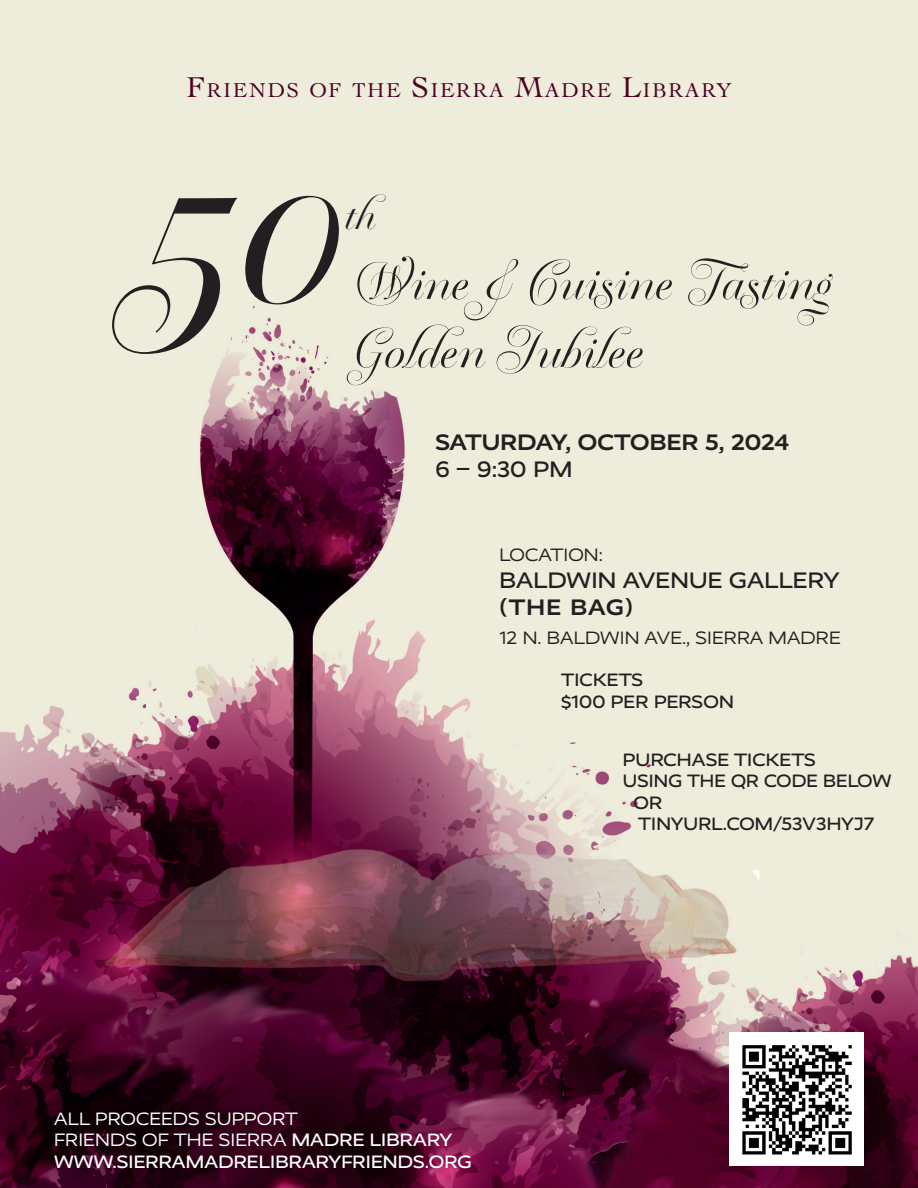
<style>
.page{position:relative;width:918px;height:1188px;background:#fff}
.page>*{position:absolute;margin:0;border:0;box-sizing:border-box;transform-origin:0 0}
.t1{font:300px "Krul";color:#231f20}
.t2{font:57px/68.4px "Krul";color:#231f20}
.t3{font:48px "Krul";color:#231f20}
.t4{font:700 22.5px "Realist Wide";letter-spacing:.01em;color:#231f20}
.t5{font:500 22.5px "Realist Wide";letter-spacing:.01em;color:#231f20}
.t6{font:21px "Cochin";letter-spacing:.07em;color:#4b0025}
.t7{font:500 18px/21.6px "Realist Wide";letter-spacing:.01em;color:#fff}
.t8{font:500 18px/21.6px "Realist Wide";letter-spacing:.01em;color:#231f20}
.t9{font:18px "Realist Wide";letter-spacing:.01em;color:#231f20}
.s1{font-size:30px}
.s2{font-weight:400}
</style>
<div class="page">
<img style="left:0;top:0;width:918px;height:1187px">
<img style="left:729px;top:1032px;width:135px;height:134px">
<p class="t6" style="left:186px;top:76px;width:547px"><span class="s1">F</span>RIENDS OF THE <span class="s1">S</span>IERRA <span class="s1">M</span>ADRE <span class="s1">L</span>IBRARY</p>
<h3 class="t3" style="left:345px;top:184px;width:33px">th</h3>
<h1 class="t1" style="left:131px;top:23px;width:221px">50</h1>
<h2 class="t2" style="left:353px;top:245px;width:481px">Wine &amp; Cuisine Tasting<br>Golden Jubilee</h2>
<p class="t4" style="left:435px;top:429px;width:355px">SATURDAY, OCTOBER 5, 2024</p>
<p class="t5" style="left:435px;top:457px;width:139px">6 – 9:30 PM</p>
<p class="t9" style="left:500px;top:545px;width:105px">LOCATION:</p>
<p class="t5" style="left:500px;top:568px;width:341px">BALDWIN AVENUE GALLERY</p>
<p class="t4" style="left:499px;top:594px;width:135px">(THE BAG)</p>
<p class="t9" style="left:500px;top:627px;width:343px">12 N. BALDWIN AVE., SIERRA MADRE</p>
<p class="t8" style="left:561px;top:669px;width:174px">TICKETS<br>$100 PER PERSON</p>
<p class="t7" style="left:54px;top:1108px;width:419px"><span class="s2">ALL PROCEEDS SUPPORT<br>FRIENDS OF THE SIERRA</span> MADRE LIBRARY<br>WWW.SIERRAMADRELIBRARYFRIENDS.ORG</p>
<p class="t8" style="left:623px;top:749px;width:194px">PURCHASE TICKETS</p>
<p class="t8" style="left:623px;top:770px;width:270px">USING THE QR CODE BELOW</p>
<p class="t8" style="left:634px;top:792px;width:30px">OR</p>
<p class="t8" style="left:638px;top:813px;width:238px">TINYURL.COM/53V3HYJ7</p>
</div>
